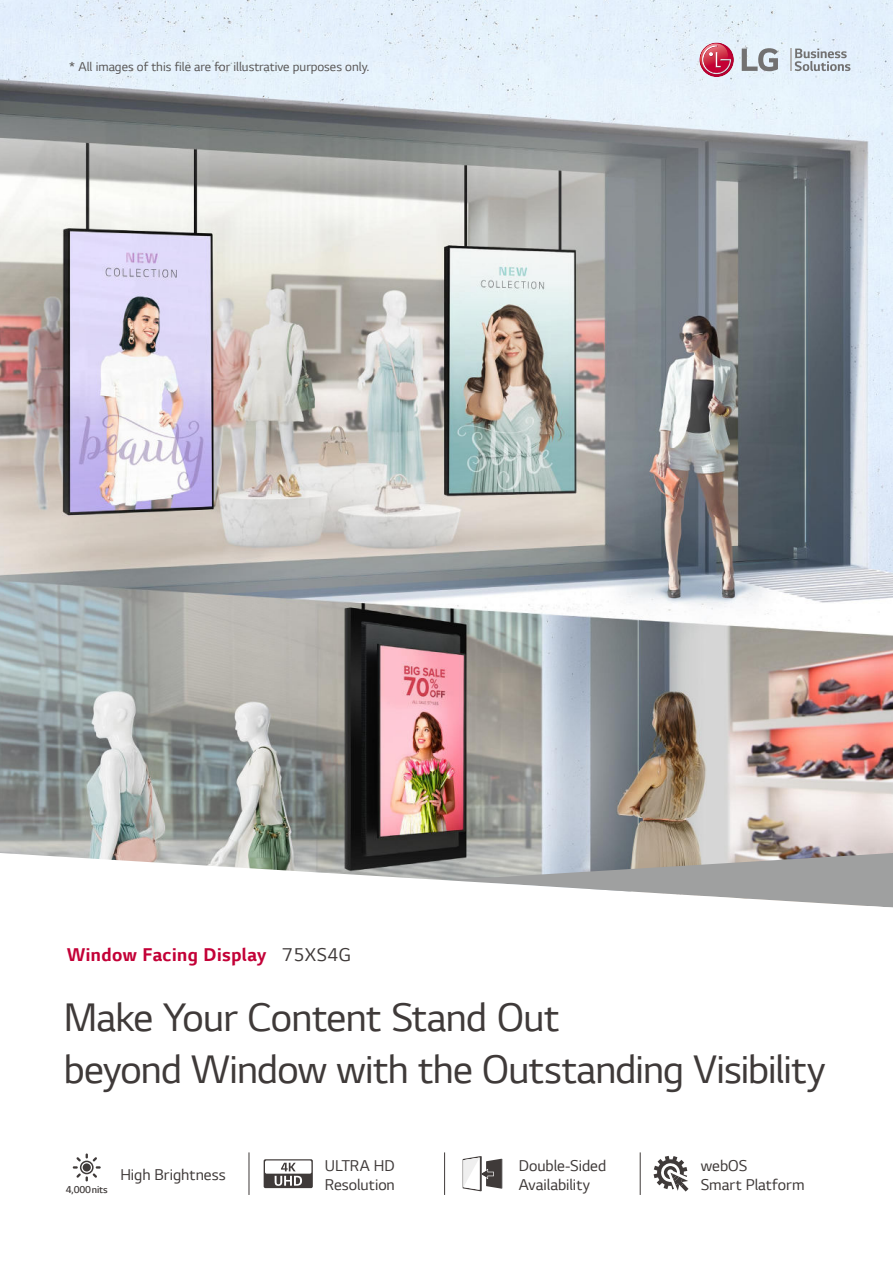
<style>
.page{position:relative;width:893px;height:1263px;background:#fff}
.page>*{position:absolute;margin:0;border:0;box-sizing:border-box;transform-origin:0 0}
.t1{font:42px/52.5px "LG Smart";letter-spacing:-.015em;color:#3f3a39}
.t2{font:700 19.5px "LG Smart";letter-spacing:.025em;color:#c30037}
.t3{font:16.5px/19.5px "LG Smart";color:#3f3a39}
.t4{font:13.5px "LG Smart";color:#595757}
.t5{font:300 10.5px "LG Smart";letter-spacing:-.02em;color:#3f3a39}
.s1{font-weight:400;color:#3f3a39}
</style>
<div class="page">
<img style="left:0;top:0;width:893px;height:853px">
<svg style="left:2px;top:853px;width:891px;height:342px"></svg>
<svg style="left:463px;top:1156px;width:39px;height:35px"></svg>
<svg style="left:790px;top:49px;width:60px;height:22px"></svg>
<svg style="left:742px;top:48px;width:36px;height:23px"></svg>
<svg style="left:699px;top:43px;width:35px;height:34px"></svg>
<svg style="left:700px;top:43px;width:32px;height:32px"></svg>
<svg style="left:654px;top:1156px;width:34px;height:35px"></svg>
<hr style="left:249px;top:1152px;width:1px;height:43px;background:#3f3a39">
<hr style="left:444px;top:1152px;width:1px;height:43px;background:#3f3a39">
<hr style="left:640px;top:1152px;width:1px;height:43px;background:#3f3a39">
<svg style="left:73px;top:1153px;width:28px;height:28px"></svg>
<div style="left:264px;top:1159px;width:49px;height:29px;background:#3f3a39;border-radius:2px"></div>
<div style="left:265px;top:1160px;width:46px;height:14px;background:#fff;border-radius:2px"></div>
<svg style="left:275px;top:1163px;width:27px;height:23px"></svg>
<p class="t4" style="left:69px;top:61px;width:301px">* All images of this file are for illustrative purposes only.</p>
<p class="t2" style="left:67px;top:947px;width:285px">Window Facing Display <span class="s1">75XS4G</span></p>
<h1 class="t1" style="left:64px;top:994px;width:763px">Make Your Content Stand Out<br>beyond Window with the Outstanding Visibility</h1>
<p class="t5" style="left:66px;top:1186px;width:43px">4,000 nits</p>
<p class="t3" style="left:120px;top:1166px;width:107px">High Brightness</p>
<p class="t3" style="left:325px;top:1157px;width:72px">ULTRA HD<br>Resolution</p>
<p class="t3" style="left:701px;top:1157px;width:105px">webOS<br>Smart Platform</p>
<p class="t3" style="left:519px;top:1157px;width:89px">Double-Sided<br>Availability</p>
</div>
